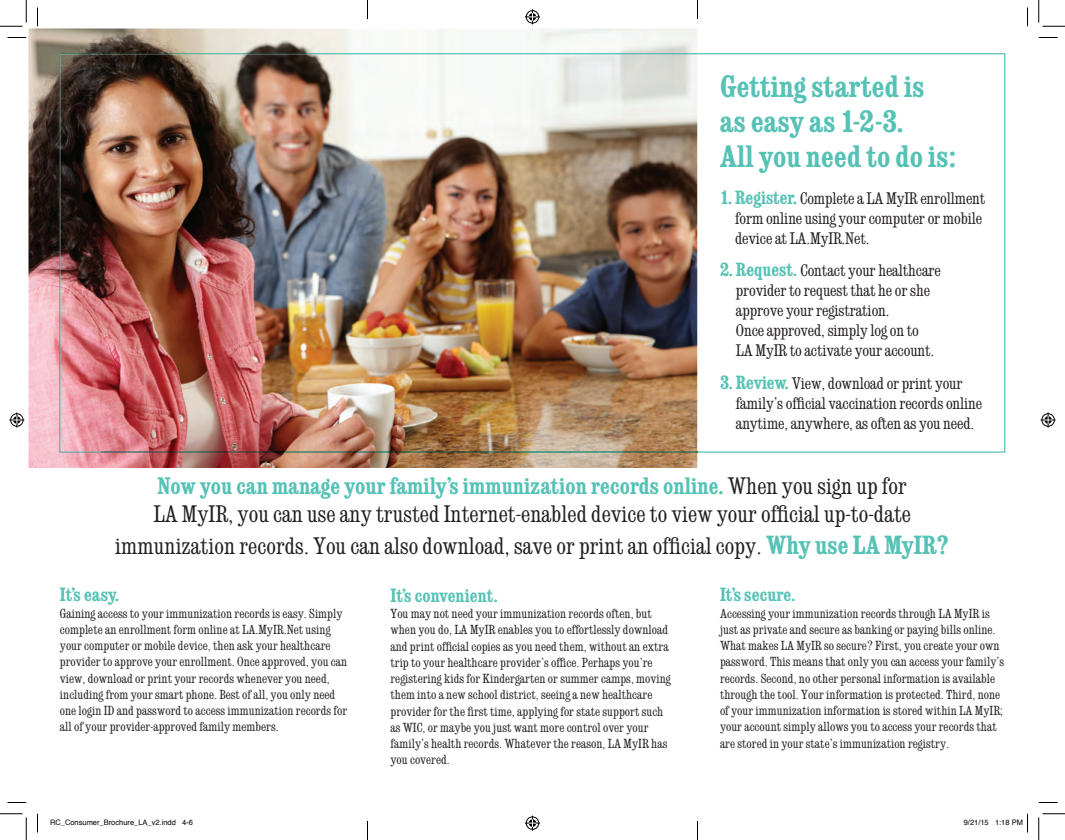
<style>
.page{position:relative;width:1065px;height:840px;background:#fff}
.page>*{position:absolute;margin:0;border:0;box-sizing:border-box;transform-origin:0 0}
.t1{font:700 condensed 32.5px/35px "Consort";letter-spacing:.005em;color:#56c2b5}
.t2{font:300 condensed 25px/27.5px "Consort";color:#231f20}
.t3{font:700 condensed 20px "Consort";color:#56c2b5}
.t4{font:300 condensed 17.5px/20px "Consort";letter-spacing:-.01em;color:#231f20}
.t5{font:300 condensed 13.75px/16.2px "Consort";color:#231f20}
.t6{font:7.5px "Helvetica";color:#000}
.s1{font-weight:700;font-size:20px;color:#56c2b5}
.s2{font-weight:700;color:#56c2b5}
.s3{font-weight:700;font-size:27.5px;color:#56c2b5}
</style>
<div class="page">
<img style="left:28px;top:28px;width:669px;height:440px">
<svg style="left:697px;top:53px;width:308px;height:400px"></svg>
<img style="left:59px;top:53px;width:638px;height:45px">
<img style="left:59px;top:97px;width:43px;height:356px">
<img style="left:102px;top:451px;width:595px;height:2px">
<svg style="left:8px;top:37px;width:18px;height:1px"></svg>
<svg style="left:1039px;top:37px;width:19px;height:1px"></svg>
<svg style="left:8px;top:802px;width:18px;height:1px"></svg>
<svg style="left:1039px;top:802px;width:19px;height:1px"></svg>
<svg style="left:37px;top:8px;width:1px;height:18px"></svg>
<svg style="left:37px;top:814px;width:1px;height:18px"></svg>
<svg style="left:1027px;top:8px;width:1px;height:18px"></svg>
<svg style="left:0;top:0;width:27px;height:27px"></svg>
<svg style="left:0;top:814px;width:27px;height:26px"></svg>
<svg style="left:1039px;top:0;width:26px;height:27px"></svg>
<svg style="left:1039px;top:814px;width:26px;height:26px"></svg>
<svg style="left:525px;top:9px;width:15px;height:15px"></svg>
<svg style="left:525px;top:816px;width:15px;height:15px"></svg>
<svg style="left:9px;top:412px;width:15px;height:16px"></svg>
<svg style="left:1041px;top:412px;width:15px;height:16px"></svg>
<svg style="left:1027px;top:814px;width:1px;height:18px"></svg>
<svg style="left:367px;top:0;width:1px;height:19px"></svg>
<svg style="left:367px;top:821px;width:1px;height:19px"></svg>
<svg style="left:697px;top:0;width:1px;height:19px"></svg>
<svg style="left:697px;top:821px;width:1px;height:19px"></svg>
<h1 class="t1" style="left:720px;top:68px;width:238px">Getting started is as easy as 1-2-3.<br>All you need to do is:</h1>
<p class="t4" style="left:735px;top:187px;width:252px;text-indent:-15px"><span class="s1">1. Register.</span> Complete a LA MyIR enrollment form online using your computer or mobile device at LA.MyIR.Net.</p>
<p class="t4" style="left:736px;top:260px;width:207px;text-indent:-16px"><span class="s1">2. Request.</span> Contact your healthcare provider to request that he or she approve your registration.<br>Once approved, simply log on to<br>LA MyIR to activate your account.</p>
<p class="t4" style="left:736px;top:372px;width:248px;text-indent:-16px"><span class="s1">3. Review.</span> View, download or print your family’s official vaccination records online anytime, anywhere, as often as you need.</p>
<h2 class="t2" style="left:153px;top:471px;width:759px"><span class="s2">Now you can manage your family’s immunization records online.</span> When you sign up for<br>LA MyIR, you can use any trusted Internet-enabled device to view your official up-to-date</h2>
<h2 class="t2" style="left:115px;top:531px;width:835px">immunization records. You can also download, save or print an official copy. <span class="s3">Why use LA MyIR?</span></h2>
<h3 class="t3" style="left:60px;top:581px;width:61px">It’s easy.</h3>
<p class="t5" style="left:60px;top:605px;width:289px">Gaining access to your immunization records is easy. Simply complete an enrollment form online at LA.MyIR.Net using your computer or mobile device, then ask your healthcare provider to approve your enrollment. Once approved, you can view, download or print your records whenever you need, including from your smart phone. Best of all, you only need one login ID and password to access immunization records for all of your provider-approved family members.</p>
<h3 class="t3" style="left:390px;top:582px;width:109px">It’s convenient.</h3>
<p class="t5" style="left:390px;top:605px;width:282px">You may not need your immunization records often, but when you do, LA MyIR enables you to effortlessly download and print official copies as you need them, without an extra trip to your healthcare provider’s office. Perhaps you’re registering kids for Kindergarten or summer camps, moving them into a new school district, seeing a new healthcare provider for the first time, applying for state support such as WIC, or maybe you just want more control over your family’s health records. Whatever the reason, LA MyIR has you covered.</p>
<h3 class="t3" style="left:720px;top:581px;width:77px">It’s secure.</h3>
<p class="t5" style="left:720px;top:605px;width:286px">Accessing your immunization records through LA MyIR is just as private and secure as banking or paying bills online.<br>What makes LA MyIR so secure? First, you create your own password. This means that only you can access your family’s records. Second, no other personal information is available through the tool. Your information is protected. Third, none of your immunization information is stored within LA MyIR; your account simply allows you to access your records that are stored in your state’s immunization registry.</p>
<p class="t6" style="left:50px;top:817px;width:144px">RC_Consumer_Brochure_LA_v2.indd 4-6</p>
<p class="t6" style="left:964px;top:817px;width:61px">9/21/15 1:18 PM</p>
</div>
